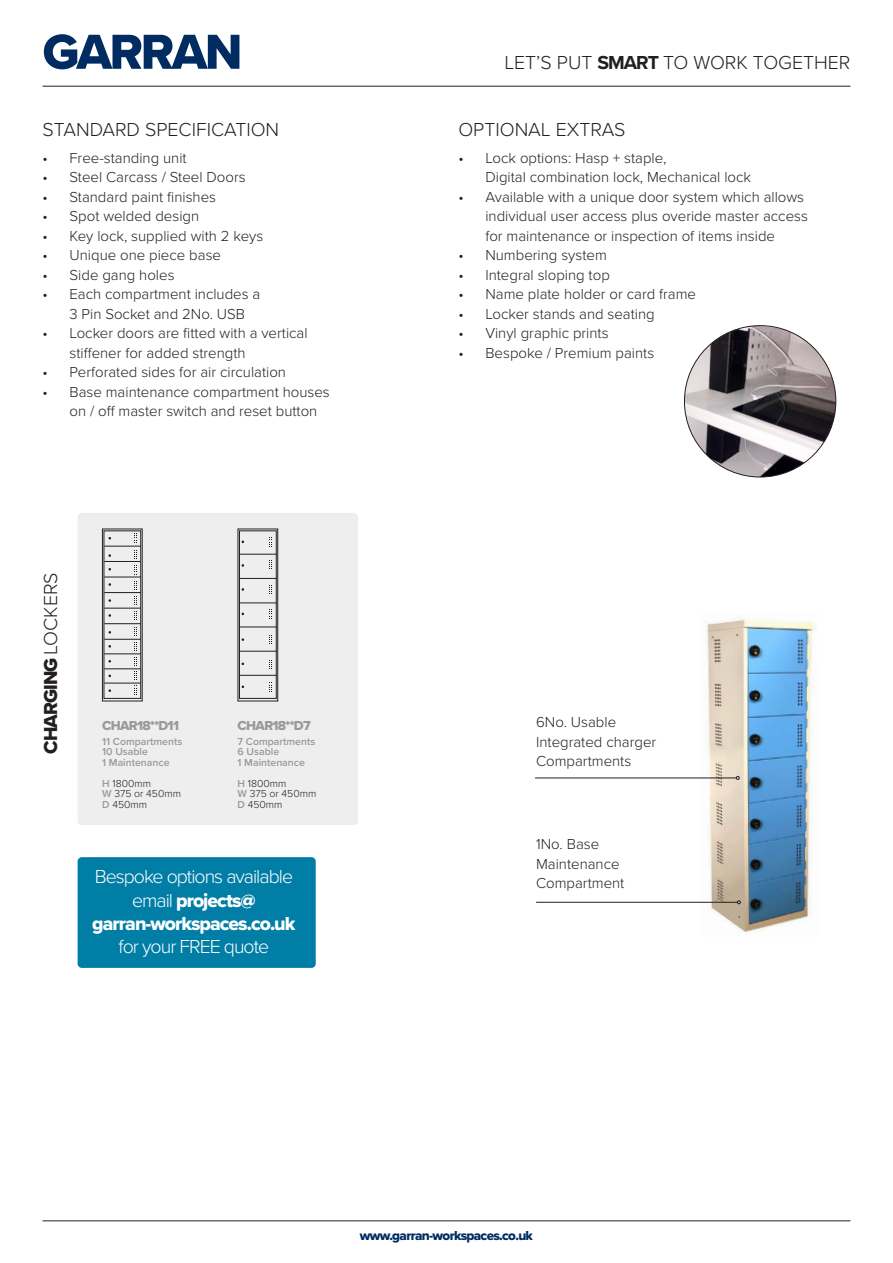
<style>
.page{position:relative;width:893px;height:1263px;background:#fff}
.page>*{position:absolute;margin:0;border:0;box-sizing:border-box;transform-origin:0 0}
.t1{font:51px "Proxima Nova Extrabld";letter-spacing:-.05em;color:#002c62}
.t2{font:300 19.5px "Proxima Nova";color:#231f20}
.t3{font:300 19.5px/23.4px "Proxima Nova";letter-spacing:-.05em;color:#fff;text-align:center}
.t4{font:19.5px "Proxima Nova Extrabld";letter-spacing:-.05em;color:#fff}
.t5{font:19.5px "Proxima Nova Extrabld";letter-spacing:-.05em;color:#231f20}
.t6{font:300 15px/19.5px "Proxima Nova";color:#231f20}
.t7{font:13.5px "Proxima Nova Extrabld";letter-spacing:-.05em;color:#002c62}
.t8{font:13.5px "Proxima Nova Extrabld";letter-spacing:-.05em;color:#97999c}
.t9{font:600 10.5px "Proxima Nova";color:#97999c}
.t10{font:300 10.5px "Proxima Nova";color:#231f20}
.s1{font-weight:700}
.s2{font-family:"Proxima Nova";font-weight:300}
.s3{font-weight:600;color:#97999c}
.s4{font-family:"Proxima Nova Extrabld";font-weight:400}
</style>
<div class="page">
<hr style="left:43px;top:1220px;width:807px;height:1px;background:#231f20">
<hr style="left:43px;top:86px;width:807px;height:1px;background:#231f20">
<div style="left:78px;top:513px;width:280px;height:312px;background:#eeeeef;border-radius:4px"></div>
<div style="left:78px;top:857px;width:238px;height:111px;background:#007ea5;border-radius:4px"></div>
<div style="left:238px;top:529px;width:40px;height:172px;border:1px solid #231f20"></div>
<div style="left:239px;top:531px;width:37px;height:168px;border:1px solid #231f20"></div>
<hr style="left:240px;top:554px;width:36px;height:1px;background:#231f20">
<hr style="left:240px;top:627px;width:36px;height:1px;background:#231f20">
<hr style="left:240px;top:651px;width:36px;height:1px;background:#231f20">
<hr style="left:240px;top:578px;width:36px;height:1px;background:#231f20">
<hr style="left:240px;top:603px;width:36px;height:1px;background:#231f20">
<div style="left:102px;top:529px;width:40px;height:172px;border:1px solid #231f20"></div>
<div style="left:104px;top:531px;width:37px;height:168px;border:1px solid #231f20"></div>
<hr style="left:104px;top:546px;width:37px;height:1px;background:#231f20">
<hr style="left:104px;top:623px;width:37px;height:1px;background:#231f20">
<hr style="left:104px;top:668px;width:37px;height:1px;background:#231f20">
<hr style="left:104px;top:592px;width:37px;height:1px;background:#231f20">
<hr style="left:104px;top:608px;width:37px;height:1px;background:#231f20">
<hr style="left:104px;top:561px;width:37px;height:1px;background:#231f20">
<hr style="left:104px;top:654px;width:37px;height:1px;background:#231f20">
<hr style="left:104px;top:577px;width:37px;height:1px;background:#231f20">
<hr style="left:104px;top:639px;width:37px;height:1px;background:#231f20">
<img style="left:684px;top:326px;width:152px;height:151px;border-radius:76px">
<img style="left:699px;top:618px;width:115px;height:314px">
<hr style="left:535px;top:777px;width:201px;height:1px;background:#231f20">
<svg style="left:736px;top:776px;width:4px;height:4px"></svg>
<hr style="left:536px;top:902px;width:201px;height:1px;background:#231f20">
<svg style="left:737px;top:900px;width:4px;height:4px"></svg>
<hr style="left:104px;top:683px;width:37px;height:1px;background:#231f20">
<svg style="left:134px;top:657px;width:3px;height:38px"></svg>
<hr style="left:240px;top:675px;width:36px;height:1px;background:#231f20">
<p class="t1" style="left:43px;top:14px;width:201px">GARRAN</p>
<p class="t2" style="left:504px;top:48px;width:347px">LET’S PUT <span class="s1">SMART</span> TO WORK TOGETHER</p>
<p class="t2" style="left:43px;top:115px;width:238px">STANDARD SPECIFICATION</p>
<p class="t2" style="left:458px;top:115px;width:169px">OPTIONAL EXTRAS</p>
<p class="t6" style="left:43px;top:147px;width:146px">• Free-standing unit</p>
<p class="t6" style="left:43px;top:167px;width:205px">• Steel Carcass / Steel Doors</p>
<p class="t6" style="left:43px;top:186px;width:175px">• Standard paint finishes</p>
<p class="t6" style="left:43px;top:206px;width:158px">• Spot welded design</p>
<p class="t6" style="left:43px;top:225px;width:222px">• Key lock, supplied with 2 keys</p>
<p class="t6" style="left:43px;top:245px;width:180px">• Unique one piece base</p>
<p class="t6" style="left:43px;top:264px;width:134px">• Side gang holes</p>
<p class="t6" style="left:70px;top:284px;width:192px;text-indent:-27px">• Each compartment includes a<br>3 Pin Socket and 2No. USB</p>
<p class="t6" style="left:70px;top:323px;width:240px;text-indent:-27px">• Locker doors are fitted with a vertical stiffener for added strength</p>
<p class="t6" style="left:43px;top:362px;width:245px">• Perforated sides for air circulation</p>
<p class="t6" style="left:70px;top:381px;width:262px;text-indent:-27px">• Base maintenance compartment houses on / off master switch and reset button</p>
<p class="t6" style="left:485px;top:147px;width:267px;text-indent:-27px">• Lock options: Hasp + staple,<br>Digital combination lock, Mechanical lock</p>
<p class="t6" style="left:485px;top:186px;width:324px;text-indent:-27px">• Available with a unique door system which allows individual user access plus overide master access for maintenance or inspection of items inside</p>
<p class="t6" style="left:458px;top:245px;width:150px">• Numbering system</p>
<p class="t6" style="left:458px;top:264px;width:153px">• Integral sloping top</p>
<p class="t6" style="left:458px;top:284px;width:239px">• Name plate holder or card frame</p>
<p class="t6" style="left:458px;top:303px;width:198px">• Locker stands and seating</p>
<p class="t6" style="left:458px;top:323px;width:152px">• Vinyl graphic prints</p>
<p class="t6" style="left:458px;top:342px;width:197px">• Bespoke / Premium paints</p>
<p class="t5" style="left:36px;top:754px;width:183px;rotate:-90deg">CHARGING <span class="s2">LOCKERS</span></p>
<p class="t8" style="left:102px;top:715px;width:78px">CHAR18**D11</p>
<p class="t9" style="left:102px;top:733px;width:82px">11 Compartments</p>
<p class="t9" style="left:102px;top:744px;width:47px">10 Usable</p>
<p class="t9" style="left:102px;top:754px;width:69px">1 Maintenance</p>
<p class="t10" style="left:102px;top:775px;width:50px"><span class="s3">H</span> 1800mm</p>
<p class="t10" style="left:102px;top:786px;width:80px"><span class="s3">W</span> 375 or 450mm</p>
<p class="t10" style="left:102px;top:796px;width:46px"><span class="s3">D</span> 450mm</p>
<p class="t8" style="left:238px;top:715px;width:74px">CHAR18**D7</p>
<p class="t9" style="left:238px;top:733px;width:79px">7 Compartments</p>
<p class="t9" style="left:238px;top:744px;width:43px">6 Usable</p>
<p class="t9" style="left:238px;top:754px;width:69px">1 Maintenance</p>
<p class="t10" style="left:238px;top:775px;width:50px"><span class="s3">H</span> 1800mm</p>
<p class="t10" style="left:238px;top:786px;width:80px"><span class="s3">W</span> 375 or 450mm</p>
<p class="t10" style="left:238px;top:796px;width:46px"><span class="s3">D</span> 450mm</p>
<p class="t3" style="left:95px;top:864px;width:200px">Bespoke options available email <span class="s4">projects@</span></p>
<p class="t4" style="left:92px;top:909px;width:205px">garran-workspaces.co.uk</p>
<p class="t3" style="left:119px;top:934px;width:152px">for your FREE quote</p>
<p class="t6" style="left:536px;top:712px;width:82px">6No. Usable</p>
<p class="t6" style="left:536px;top:731px;width:122px">Integrated charger</p>
<p class="t6" style="left:536px;top:751px;width:97px">Compartments</p>
<p class="t6" style="left:536px;top:834px;width:65px">1No. Base</p>
<p class="t6" style="left:536px;top:853px;width:90px">Maintenance<br>Compartment</p>
<p class="t7" style="left:360px;top:1226px;width:175px">www.garran-workspaces.co.uk</p>
</div>
